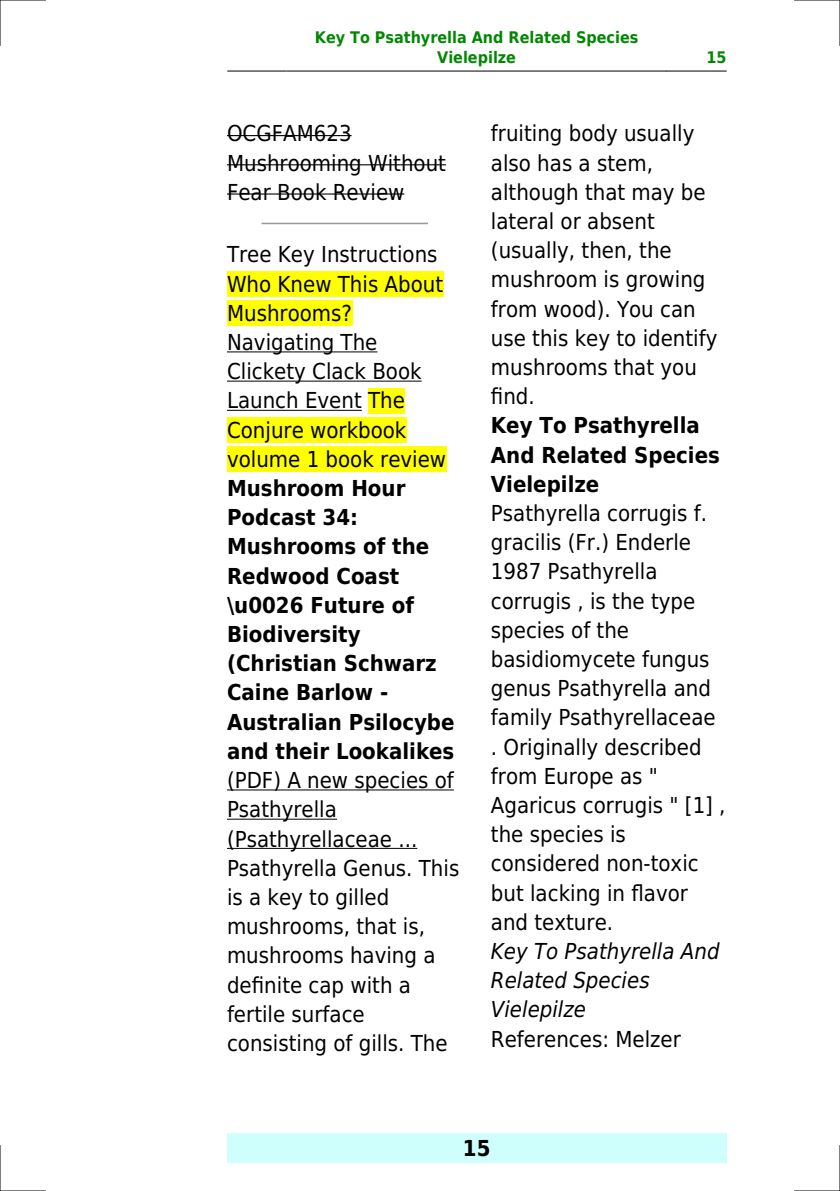
<style>
.page{position:relative;width:840px;height:1191px;background:#fff}
.page>*{position:absolute;margin:0;border:0;box-sizing:border-box;transform-origin:0 0}
.t1{font:22px/29.2px "DejaVu Sans Condensed";color:#000}
.t2{font:700 22px/29.2px "DejaVu Sans Condensed";color:#000}
.t3{font:italic 22px/29.2px "DejaVu Sans Condensed";color:#000}
.t4{font:700 16px/19.2px "DejaVu Sans Condensed";color:#080;text-align:center}
</style>
<div class="page">
<hr style="left:227px;top:71px;width:59px;height:1px;background:#000">
<hr style="left:287px;top:71px;width:378px;height:1px;background:#000">
<hr style="left:666px;top:71px;width:59px;height:1px;background:#000">
<div style="left:227px;top:1133px;width:499px;height:29px;background:#cffffc"></div>
<hr style="left:227px;top:135px;width:124px;height:1px;background:#000">
<hr style="left:227px;top:164px;width:219px;height:1px;background:#000">
<hr style="left:227px;top:193px;width:177px;height:2px;background:#000">
<hr style="left:262px;top:223px;width:165px;height:1px;background:#999">
<div style="left:227px;top:271px;width:216px;height:26px;background:#ff0"></div>
<div style="left:227px;top:300px;width:125px;height:26px;background:#ff0"></div>
<hr style="left:227px;top:351px;width:150px;height:1px;background:#000">
<hr style="left:227px;top:381px;width:194px;height:1px;background:#000">
<hr style="left:227px;top:410px;width:134px;height:1px;background:#000">
<div style="left:368px;top:388px;width:37px;height:26px;background:#ff0"></div>
<div style="left:227px;top:417px;width:179px;height:26px;background:#ff0"></div>
<div style="left:227px;top:446px;width:219px;height:26px;background:#ff0"></div>
<hr style="left:227px;top:789px;width:226px;height:1px;background:#000">
<hr style="left:227px;top:818px;width:110px;height:1px;background:#000">
<hr style="left:227px;top:848px;width:190px;height:1px;background:#000">
<hr style="left:0;top:0;width:45px;height:1px;background:#000">
<hr style="left:794px;top:0;width:45px;height:1px;background:#000">
<hr style="left:0;top:1190px;width:45px;height:1px;background:#000">
<hr style="left:794px;top:1190px;width:45px;height:1px;background:#000">
<hr style="left:0;top:0;width:1px;height:45px;background:#000">
<hr style="left:0;top:1145px;width:1px;height:46px;background:#000">
<hr style="left:839px;top:0;width:1px;height:45px;background:#000">
<hr style="left:839px;top:1145px;width:1px;height:46px;background:#000">
<p class="t4" style="left:315px;top:28px;width:325px">Key To Psathyrella And Related Species<br>Vielepilze</p>
<p class="t4" style="left:706px;top:48px;width:22px">15</p>
<p class="t1" style="left:227px;top:119px;width:220px">OCGFAM623<br>Mushrooming Without<br>Fear Book Review</p>
<p class="t1" style="left:227px;top:240px;width:220px">Tree Key Instructions<br>Who Knew This About<br>Mushrooms?<br>Navigating The<br>Clickety Clack Book<br>Launch Event The<br>Conjure workbook volume 1 book review</p>
<p class="t2" style="left:227px;top:474px;width:229px">Mushroom Hour<br>Podcast 34:<br>Mushrooms of the<br>Redwood Coast \u0026 Future of<br>Biodiversity (Christian Schwarz<br>Caine Barlow -<br>Australian Psilocybe and their Lookalikes</p>
<p class="t1" style="left:227px;top:766px;width:234px">(PDF) A new species of<br>Psathyrella (Psathyrellaceae ...<br>Psathyrella Genus. This is a key to gilled mushrooms, that is, mushrooms having a definite cap with a fertile surface consisting of gills. The</p>
<p class="t1" style="left:490px;top:119px;width:228px">fruiting body usually also has a stem, although that may be lateral or absent (usually, then, the mushroom is growing from wood). You can use this key to identify mushrooms that you find.</p>
<p class="t2" style="left:490px;top:411px;width:230px">Key To Psathyrella<br>And Related Species<br>Vielepilze</p>
<p class="t1" style="left:490px;top:499px;width:236px">Psathyrella corrugis f. gracilis (Fr.) Enderle<br>1987 Psathyrella corrugis , is the type species of the basidiomycete fungus genus Psathyrella and family Psathyrellaceae . Originally described from Europe as "<br>Agaricus corrugis " [1] , the species is considered non-toxic but lacking in flavor and texture.</p>
<p class="t3" style="left:490px;top:936px;width:230px">Key To Psathyrella And<br>Related Species<br>Vielepilze</p>
<p class="t1" style="left:490px;top:1024px;width:191px">References: Melzer</p>
<p class="t2" style="left:462px;top:1133px;width:29px">15</p>
</div>
